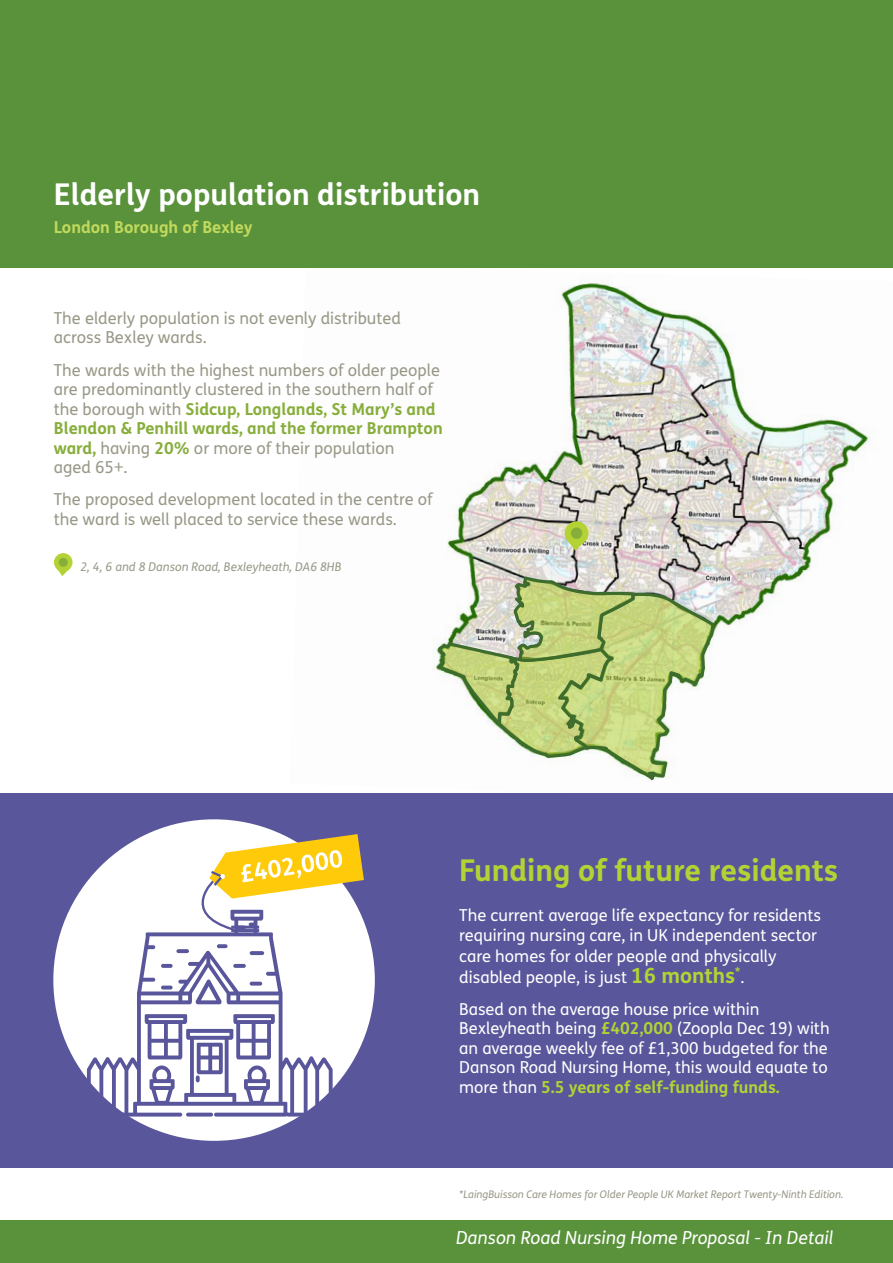
<style>
.page{position:relative;width:893px;height:1263px;background:#fff}
.page>*{position:absolute;margin:0;border:0;box-sizing:border-box;transform-origin:0 0}
.t1{font:700 30px "FS Me";color:#fff}
.t2{font:700 30px "FS Me";color:#b3d234}
.t3{font:italic 18px "FS Me";color:#fff}
.t4{font:16.5px/19.5px "FS Me";color:#999887}
.t5{font:16.5px/19.5px "FS Me";color:#fff}
.t6{font:700 16.5px "FS Me";color:#c1d95d}
.t7{font:italic 12px "FS Me";color:#999887}
.t8{font:italic 10.5px "FS Me";color:#999887}
.s1{font-weight:700;color:#87ae3b}
.s2{font-weight:700;font-size:21px;color:#b3d234}
.s3{font-weight:700;color:#b3d234}
</style>
<div class="page">
<img style="left:432px;top:280px;width:445px;height:390px">
<svg style="left:436px;top:568px;width:280px;height:213px"></svg>
<svg style="left:567px;top:541px;width:17px;height:10px"></svg>
<div style="left:564px;top:521px;width:25px;height:24px;background:#b3d234;border-radius:50%"></div>
<div style="left:571px;top:527px;width:11px;height:12px;background:#87ae3b;border-radius:50%"></div>
<div style="left:0;top:793px;width:893px;height:374px;background:#59569b"></div>
<svg style="left:58px;top:571px;width:8px;height:5px"></svg>
<div style="left:54px;top:553px;width:19px;height:19px;background:#b3d234;border-radius:50%"></div>
<div style="left:59px;top:558px;width:9px;height:9px;background:#87ae3b;border-radius:50%"></div>
<div style="left:0;top:1221px;width:893px;height:42px;background:#59923a"></div>
<div style="left:0;top:0;width:893px;height:268px;background:#59923a"></div>
<svg style="left:50px;top:816px;width:328px;height:328px;background:#e8e7f1"></svg>
<svg style="left:79px;top:932px;width:259px;height:184px;fill:#fff"></svg>
<svg style="left:196px;top:979px;width:31px;height:28px"></svg>
<svg style="left:250px;top:982px;width:12px;height:3px"></svg>
<svg style="left:250px;top:951px;width:14px;height:4px"></svg>
<svg style="left:233px;top:964px;width:13px;height:4px"></svg>
<svg style="left:217px;top:944px;width:11px;height:4px"></svg>
<svg style="left:176px;top:949px;width:13px;height:4px"></svg>
<svg style="left:161px;top:964px;width:12px;height:4px"></svg>
<svg style="left:161px;top:985px;width:12px;height:4px"></svg>
<svg style="left:145px;top:1014px;width:138px;height:75px"></svg>
<svg style="left:151px;top:834px;width:213px;height:101px;background:#f0e1b4"></svg>
<p class="t1" style="left:54px;top:171px;width:428px">Elderly population distribution</p>
<p class="t6" style="left:54px;top:215px;width:200px">London Borough of Bexley</p>
<p class="t4" style="left:54px;top:308px;width:349px">The elderly population is not evenly distributed across Bexley wards.</p>
<p class="t4" style="left:54px;top:360px;width:390px">The wards with the highest numbers of older people are predominantly clustered in the southern half of the borough with <span class="s1">Sidcup, Longlands, St Mary’s and Blendon &amp; Penhill wards, and the former Brampton ward,</span> having <span class="s1">20%</span> or more of their population<br>aged 65+.</p>
<p class="t4" style="left:54px;top:490px;width:380px">The proposed development located in the centre of the ward is well placed to service these wards.</p>
<p class="t7" style="left:80px;top:559px;width:263px">2, 4, 6 and 8 Danson Road, Bexleyheath, DA6 8HB</p>
<p class="t2" style="left:459px;top:847px;width:381px">Funding of future residents</p>
<p class="t5" style="left:459px;top:905px;width:363px">The current average life expectancy for residents requiring nursing care, in UK independent sector</p>
<p class="t5" style="left:459px;top:945px;width:319px;line-height:21px">care homes for older people and physically disabled people, is just <span class="s2">16 months</span><sup>*</sup>.</p>
<p class="t5" style="left:459px;top:999px;width:372px">Based on the average house price within Bexleyheath being <span class="s3">£402,000</span> (Zoopla Dec 19) with an average weekly fee of £1,300 budgeted for the Danson Road Nursing Home, this would equate to more than <span class="s3">5.5 years of self-funding funds.</span></p>
<p class="t8" style="left:459px;top:1187px;width:386px">*LaingBuisson Care Homes for Older People UK Market Report Twenty-Ninth Edition.</p>
<p class="t3" style="left:456px;top:1225px;width:379px">Danson Road Nursing Home Proposal - In Detail</p>
</div>
